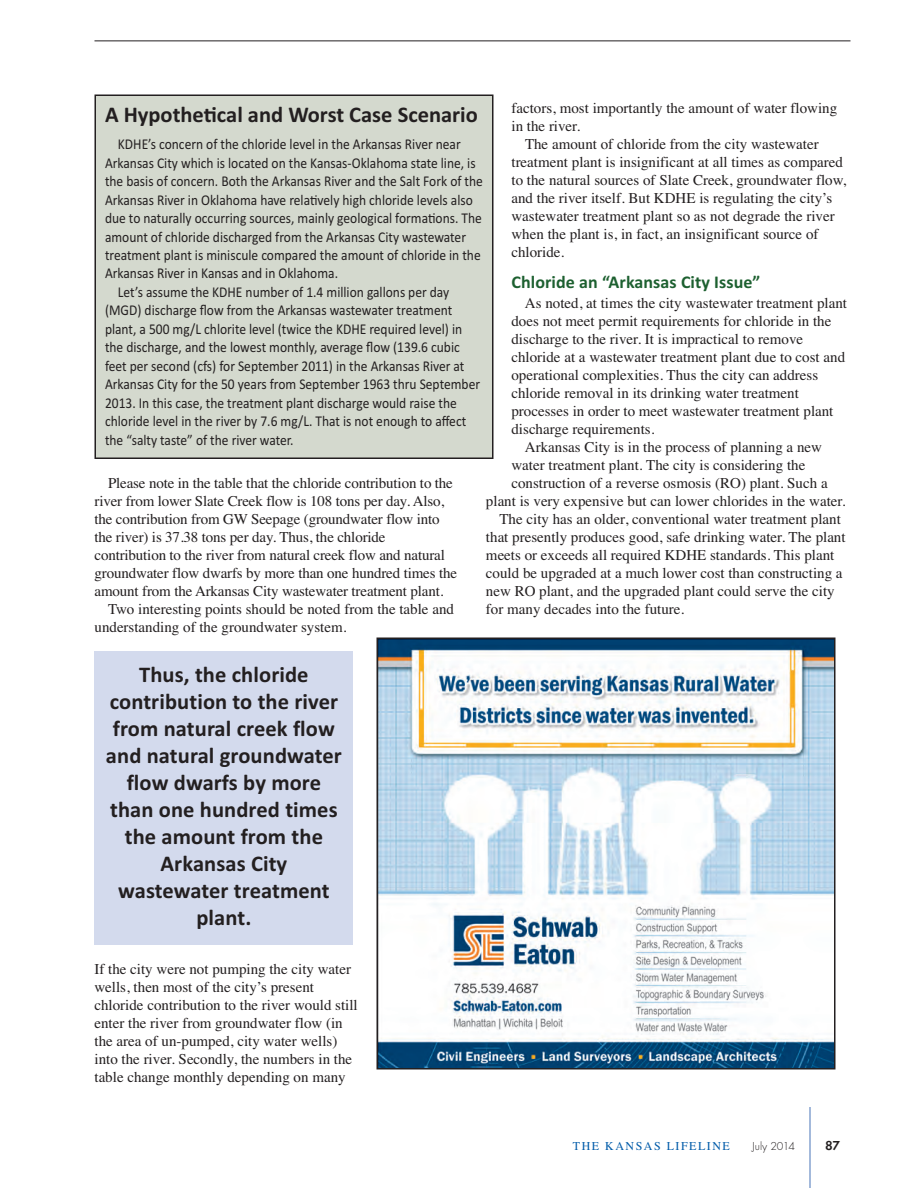
<style>
.page{position:relative;width:918px;height:1188px;background:#fff}
.page>*{position:absolute;margin:0;border:0;box-sizing:border-box;transform-origin:0 0}
.t1{font:700 22.5px/27px "Calibri";letter-spacing:.005em;color:#231f20;text-align:center}
.t2{font:700 18px "Calibri";letter-spacing:.005em;color:#1d6030}
.t3{font:15px/18px "Times";color:#231f20}
.t4{font:15px "Calibri";color:#231f20;scale:.9 1}
.t5{font:600 13.5px "Futura T";color:#231f20}
.t6{font:12px "Times";letter-spacing:.125em;color:#015ba9}
.t7{font:300 12px "Futura T";color:#231f20}
</style>
<div class="page">
<hr style="left:810px;top:1107px;width:1px;height:81px;background:#4975b9">
<hr style="left:94px;top:40px;width:756px;height:1px;background:#231f20">
<div style="left:96px;top:96px;width:396px;height:362px;background:#d4d9ce"></div>
<div style="left:94px;top:94px;width:399px;height:365px;border:2px solid #231f20"></div>
<div style="left:94px;top:651px;width:259px;height:294px;background:#d3daed"></div>
<img style="left:379px;top:641px;width:454px;height:426px">
<div style="left:376px;top:638px;width:460px;height:432px;border:2px solid #231f20"></div>
<p class="t3" style="left:512px;top:101px;width:327px">factors, most importantly the amount of water flowing in the river.</p>
<p class="t3" style="left:512px;top:137px;width:336px;text-indent:14px">The amount of chloride from the city wastewater treatment plant is insignificant at all times as compared to the natural sources of Slate Creek, groundwater flow, and the river itself. But KDHE is regulating the city’s wastewater treatment plant so as not degrade the river when the plant is, in fact, an insignificant source of chloride.</p>
<p class="t2" style="left:511px;top:276px;width:250px">Chloride an “Arkansas City Issue”</p>
<p class="t3" style="left:525px;top:295px;width:324px">As noted, at times the city wastewater treatment plant</p>
<p class="t3" style="left:511px;top:313px;width:321px">does not meet permit requirements for chloride in the</p>
<p class="t3" style="left:511px;top:331px;width:293px">discharge to the river. It is impractical to remove</p>
<p class="t3" style="left:511px;top:349px;width:335px">chloride at a wastewater treatment plant due to cost and</p>
<p class="t3" style="left:511px;top:367px;width:308px">operational complexities. Thus the city can address</p>
<p class="t3" style="left:511px;top:385px;width:289px">chloride removal in its drinking water treatment</p>
<p class="t3" style="left:511px;top:403px;width:324px">processes in order to meet wastewater treatment plant</p>
<p class="t3" style="left:511px;top:421px;width:145px">discharge requirements.</p>
<p class="t3" style="left:525px;top:439px;width:299px">Arkansas City is in the process of planning a new</p>
<p class="t3" style="left:511px;top:457px;width:295px">water treatment plant. The city is considering the</p>
<p class="t3" style="left:511px;top:475px;width:318px">construction of a reverse osmosis (RO) plant. Such a</p>
<p class="t3" style="left:486px;top:493px;width:361px">plant is very expensive but can lower chlorides in the water.</p>
<p class="t3" style="left:499px;top:511px;width:343px">The city has an older, conventional water treatment plant</p>
<p class="t3" style="left:486px;top:529px;width:361px">that presently produces good, safe drinking water. The plant</p>
<p class="t3" style="left:486px;top:547px;width:350px">meets or exceeds all required KDHE standards. This plant</p>
<p class="t3" style="left:486px;top:565px;width:358px">could be upgraded at a much lower cost than constructing a</p>
<p class="t3" style="left:486px;top:583px;width:350px">new RO plant, and the upgraded plant could serve the city</p>
<p class="t3" style="left:486px;top:601px;width:200px">for many decades into the future.</p>
<h1 class="t1" style="left:105px;top:103px;width:374px">A Hypothetical and Worst Case Scenario</h1>
<p class="t4" style="left:118px;top:139px;width:382px">KDHE’s concern of the chloride level in the Arkansas River near</p>
<p class="t4" style="left:105px;top:157px;width:413px">Arkansas City which is located on the Kansas-Oklahoma state line, is</p>
<p class="t4" style="left:105px;top:176px;width:421px">the basis of concern. Both the Arkansas River and the Salt Fork of the</p>
<p class="t4" style="left:105px;top:194px;width:410px">Arkansas River in Oklahoma have relatively high chloride levels also</p>
<p class="t4" style="left:105px;top:213px;width:420px">due to naturally occurring sources, mainly geological formations. The</p>
<p class="t4" style="left:105px;top:231px;width:403px">amount of chloride discharged from the Arkansas City wastewater</p>
<p class="t4" style="left:105px;top:250px;width:419px">treatment plant is miniscule compared the amount of chloride in the</p>
<p class="t4" style="left:105px;top:268px;width:260px">Arkansas River in Kansas and in Oklahoma.</p>
<p class="t4" style="left:118px;top:287px;width:370px">Let’s assume the KDHE number of 1.4 million gallons per day</p>
<p class="t4" style="left:105px;top:305px;width:387px">(MGD) discharge flow from the Arkansas wastewater treatment</p>
<p class="t4" style="left:105px;top:324px;width:398px">plant, a 500 mg/L chlorite level (twice the KDHE required level) in</p>
<p class="t4" style="left:105px;top:342px;width:396px">the discharge, and the lowest monthly, average flow (139.6 cubic</p>
<p class="t4" style="left:105px;top:361px;width:401px">feet per second (cfs) for September 2011) in the Arkansas River at</p>
<p class="t4" style="left:105px;top:379px;width:418px">Arkansas City for the 50 years from September 1963 thru September</p>
<p class="t4" style="left:105px;top:398px;width:392px">2013. In this case, the treatment plant discharge would raise the</p>
<p class="t4" style="left:105px;top:416px;width:403px">chloride level in the river by 7.6 mg/L. That is not enough to affect</p>
<p class="t4" style="left:105px;top:435px;width:211px">the “salty taste” of the river water.</p>
<p class="t3" style="left:108px;top:476px;width:346px">Please note in the table that the chloride contribution to the</p>
<p class="t3" style="left:95px;top:494px;width:351px">river from lower Slate Creek flow is 108 tons per day. Also,</p>
<p class="t3" style="left:95px;top:512px;width:347px">the contribution from GW Seepage (groundwater flow into</p>
<p class="t3" style="left:95px;top:530px;width:293px">the river) is 37.38 tons per day. Thus, the chloride</p>
<p class="t3" style="left:95px;top:548px;width:352px">contribution to the river from natural creek flow and natural</p>
<p class="t3" style="left:95px;top:566px;width:364px">groundwater flow dwarfs by more than one hundred times the</p>
<p class="t3" style="left:95px;top:584px;width:351px">amount from the Arkansas City wastewater treatment plant.</p>
<p class="t3" style="left:108px;top:602px;width:348px">Two interesting points should be noted from the table and</p>
<p class="t3" style="left:95px;top:620px;width:254px">understanding of the groundwater system.</p>
<h1 class="t1" style="left:106px;top:663px;width:237px">Thus, the chloride contribution to the river from natural creek flow and natural groundwater flow dwarfs by more than one hundred times the amount from the<br>Arkansas City wastewater treatment plant.</h1>
<p class="t3" style="left:95px;top:962px;width:265px">If the city were not pumping the city water wells, then most of the city’s present chloride contribution to the river would still enter the river from groundwater flow (in the area of un-pumped, city water wells) into the river. Secondly, the numbers in the table change monthly depending on many</p>
<p class="t6" style="left:573px;top:1142px;width:158px">THE KANSAS LIFELINE</p>
<p class="t7" style="left:752px;top:1139px;width:45px">July 2014</p>
<p class="t5" style="left:825px;top:1140px;width:17px">87</p>
</div>
